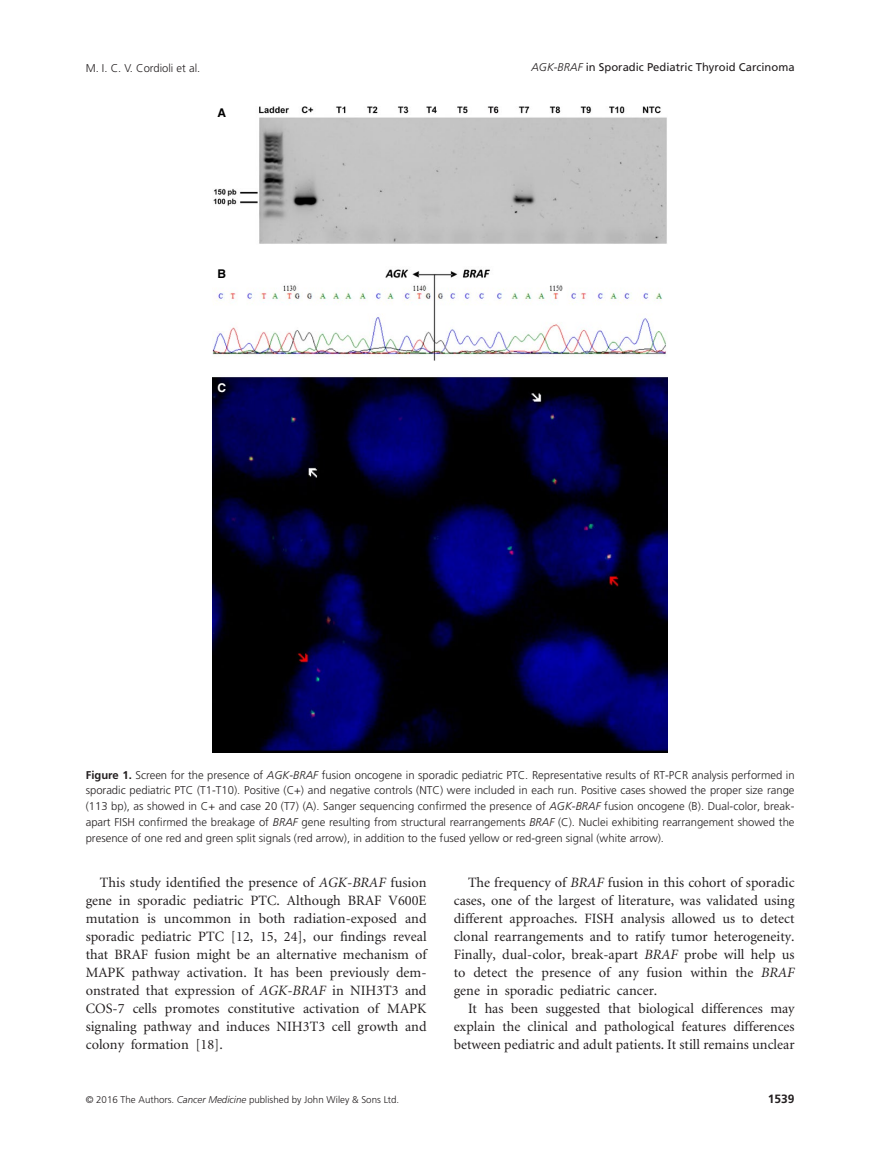
<style>
.page{position:relative;width:893px;height:1174px;background:#fff}
.page>*{position:absolute;margin:0;border:0;box-sizing:border-box;transform-origin:0 0}
.t1{font:14.25px/18px "Minion";color:#231f20;text-align:justify}
.t2{font:700 12px "Frutiger";color:#231f20}
.t3{font:700 12px "Helvetica";color:#000}
.t4{font:700 12px "Helvetica";color:#fff}
.t5{font:300 11.25px/15.8px "Frutiger";color:#231f20;text-align:justify}
.t6{font:11.25px "Frutiger";color:#231f20}
.t7{font:300 9.75px "Frutiger";color:#231f20}
.s1{font-weight:300;font-style:italic}
.s2{font-weight:700}
.s3{font-style:italic}
</style>
<div class="page">
<img style="left:213px;top:107px;width:455px;height:645px">
<p class="t5" style="left:86px;top:60px;width:116px">M. I. C. V. Cordioli et al.</p>
<p class="t6" style="left:531px;top:61px;width:265px"><span class="s1">AGK-BRAF</span> in Sporadic Pediatric Thyroid Carcinoma</p>
<p class="t3" style="left:217px;top:105px;width:10px">A</p>
<p class="t3" style="left:217px;top:266px;width:10px">B</p>
<p class="t4" style="left:217px;top:380px;width:10px">C</p>
<p class="t5" style="left:86px;top:767px;width:710px"><span class="s2">Figure 1.</span> Screen for the presence of <span class="s3">AGK-BRAF</span> fusion oncogene in sporadic pediatric PTC. Representative results of RT-PCR analysis performed in sporadic pediatric PTC (T1-T10). Positive (C+) and negative controls (NTC) were included in each run. Positive cases showed the proper size range (113 bp), as showed in C+ and case 20 (T7) (A). Sanger sequencing confirmed the presence of <span class="s3">AGK-BRAF</span> fusion oncogene (B). Dual-color, break&shy;apart FISH confirmed the breakage of <span class="s3">BRAF</span> gene resulting from structural rearrangements <span class="s3">BRAF</span> (C). Nuclei exhibiting rearrangement showed the presence of one red and green split signals (red arrow), in addition to the fused yellow or red-green signal (white arrow).</p>
<p class="t1" style="left:86px;top:873px;width:342px;text-indent:14px">This study identified the presence of <span class="s3">AGK-BRAF</span> fusion gene in sporadic pediatric PTC. Although BRAF V600E mutation is uncommon in both radiation-exposed and sporadic pediatric PTC [12, 15, 24], our findings reveal that BRAF fusion might be an alternative mechanism of MAPK pathway activation. It has been previously dem&shy;onstrated that expression of <span class="s3">AGK-BRAF</span> in NIH3T3 and COS-7 cells promotes constitutive activation of MAPK signaling pathway and induces NIH3T3 cell growth and colony formation [18].</p>
<p class="t1" style="left:454px;top:873px;width:342px;text-indent:14px">The frequency of <span class="s3">BRAF</span> fusion in this cohort of sporadic cases, one of the largest of literature, was validated using different approaches. FISH analysis allowed us to detect clonal rearrangements and to ratify tumor heterogeneity.<br>Finally, dual-color, break-apart <span class="s3">BRAF</span> probe will help us to detect the presence of any fusion within the <span class="s3">BRAF </span>gene in sporadic pediatric cancer.</p>
<p class="t1" style="left:454px;top:999px;width:342px;text-indent:14px">It has been suggested that biological differences may explain the clinical and pathological features differences between pediatric and adult patients. It still remains unclear</p>
<p class="t7" style="left:86px;top:1094px;width:315px">© 2016 The Authors. <span class="s3">Cancer Medicine</span> published by John Wiley &amp; Sons Ltd.</p>
<p class="t2" style="left:768px;top:1091px;width:28px">1539</p>
</div>
